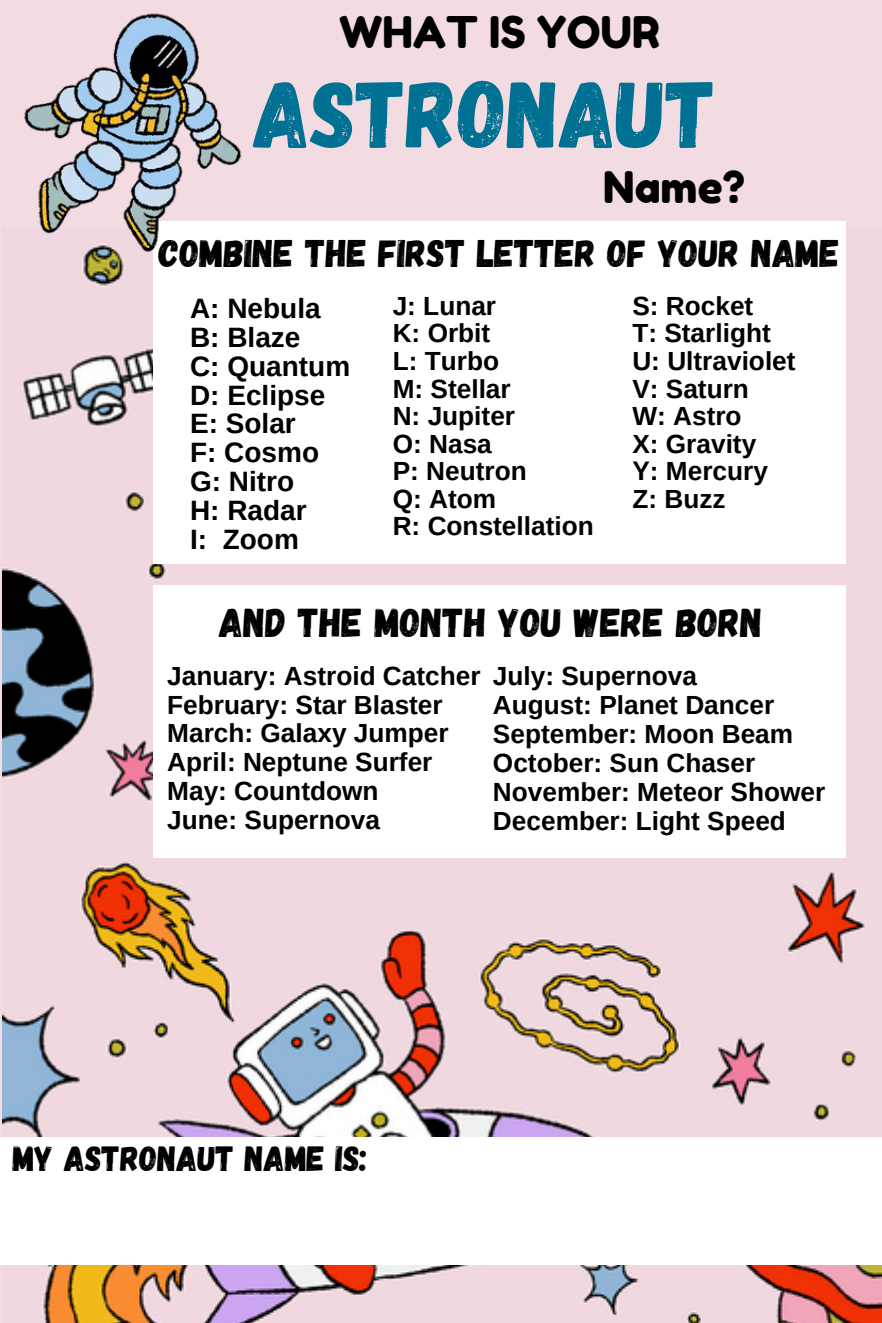
<style>
.page{position:relative;width:882px;height:1323px;background:#f2dbe1}
.page>*{position:absolute;margin:0;border:0;box-sizing:border-box;transform-origin:0 0}
.t1{font:95.02px "Gagalin";color:#007193}
.t2{font:43.57px "Fredoka One";color:#000}
.t3{font:40.25px "Gagalin";color:#000}
.t4{font:38.5px "Gagalin";color:#000}
.t5{font:35px "Gagalin";color:#000}
.t6{font:700 28px "Arimo";color:#000}
.t7{font:700 26.25px "Arimo";color:#000}
</style>
<div class="page">
<img style="left:2px;top:229px;width:880px;height:1094px">
<div style="left:153px;top:221px;width:692px;height:343px;background:#fff"></div>
<div style="left:0;top:1138px;width:882px;height:127px;background:#fff"></div>
<div style="left:153px;top:586px;width:693px;height:272px;background:#fff"></div>
<img style="left:2px;top:13px;width:240px;height:250px">
<h2 class="t2" style="left:339px;top:6px;width:322px">WHAT IS YOUR</h2>
<h1 class="t1" style="left:254px;top:53px;width:464px">ASTRONAUT</h1>
<h2 class="t2" style="left:603px;top:161px;width:143px">Name?</h2>
<p class="t4" style="left:159px;top:228px;width:682px">COMBINE THE FIRST LETTER OF YOUR NAME</p>
<p class="t6" style="left:190px;top:293px;width:132px">A: Nebula</p>
<p class="t6" style="left:190px;top:321px;width:112px">B: Blaze</p>
<p class="t6" style="left:190px;top:350px;width:162px">C: Quantum</p>
<p class="t6" style="left:190px;top:379px;width:137px">D: Eclipse</p>
<p class="t6" style="left:190px;top:408px;width:107px">E: Solar</p>
<p class="t6" style="left:190px;top:437px;width:131px">F: Cosmo</p>
<p class="t6" style="left:190px;top:466px;width:106px">G: Nitro</p>
<p class="t6" style="left:190px;top:495px;width:118px">H: Radar</p>
<p class="t6" style="left:190px;top:524px;width:110px">I: Zoom</p>
<p class="t7" style="left:632px;top:291px;width:122px">S: Rocket</p>
<p class="t7" style="left:632px;top:319px;width:140px">T: Starlight</p>
<p class="t7" style="left:632px;top:346px;width:165px">U: Ultraviolet</p>
<p class="t7" style="left:632px;top:374px;width:118px">V: Saturn</p>
<p class="t7" style="left:632px;top:401px;width:111px">W: Astro</p>
<p class="t7" style="left:632px;top:429px;width:125px">X: Gravity</p>
<p class="t7" style="left:632px;top:456px;width:137px">Y: Mercury</p>
<p class="t7" style="left:632px;top:484px;width:95px">Z: Buzz</p>
<p class="t7" style="left:393px;top:291px;width:105px">J: Lunar</p>
<p class="t7" style="left:393px;top:319px;width:99px">K: Orbit</p>
<p class="t7" style="left:393px;top:346px;width:108px">L: Turbo</p>
<p class="t7" style="left:393px;top:374px;width:120px">M: Stellar</p>
<h2 class="t7" style="left:393px;top:401px;width:124px">N: Jupiter</h2>
<p class="t7" style="left:393px;top:429px;width:101px">O: Nasa</p>
<p class="t7" style="left:393px;top:456px;width:136px">P: Neutron</p>
<p class="t7" style="left:393px;top:484px;width:105px">Q: Atom</p>
<p class="t7" style="left:393px;top:512px;width:203px">R: Constellation</p>
<p class="t3" style="left:219px;top:597px;width:545px">AND THE MONTH YOU WERE BORN</p>
<p class="t7" style="left:167px;top:661px;width:315px">January: Astroid Catcher</p>
<p class="t7" style="left:167px;top:690px;width:277px">February: Star Blaster</p>
<p class="t7" style="left:167px;top:719px;width:283px">March: Galaxy Jumper</p>
<p class="t7" style="left:167px;top:748px;width:267px">April: Neptune Surfer</p>
<p class="t7" style="left:167px;top:776px;width:213px">May: Countdown</p>
<p class="t7" style="left:167px;top:805px;width:214px">June: Supernova</p>
<p class="t7" style="left:493px;top:661px;width:206px">July: Supernova</p>
<p class="t7" style="left:493px;top:690px;width:283px">August: Planet Dancer</p>
<p class="t7" style="left:493px;top:719px;width:302px">September: Moon Beam</p>
<p class="t7" style="left:493px;top:748px;width:264px">October: Sun Chaser</p>
<p class="t7" style="left:493px;top:777px;width:334px">November: Meteor Shower</p>
<p class="t7" style="left:493px;top:806px;width:294px">December: Light Speed</p>
<h3 class="t5" style="left:13px;top:1136px;width:356px">MY ASTRONAUT NAME IS:</h3>
</div>
